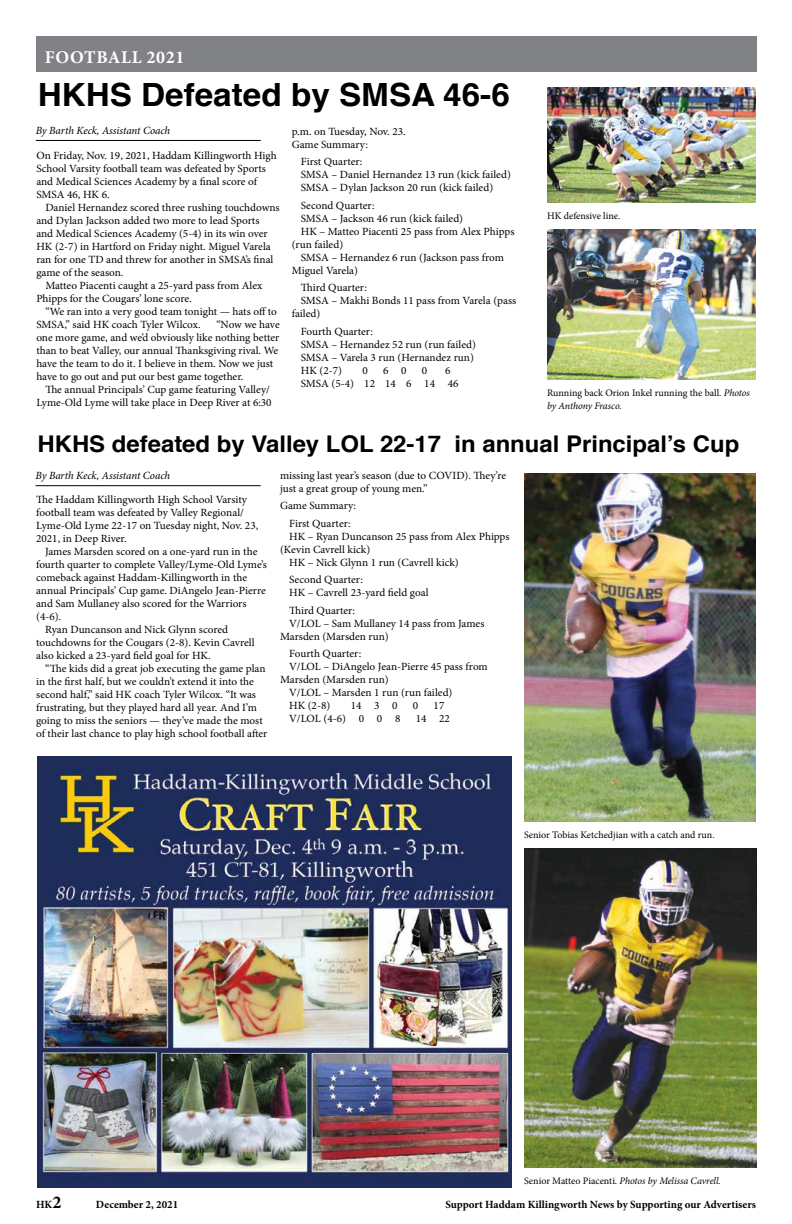
<style>
.page{position:relative;width:792px;height:1224px;background:#fff}
.page>*{position:absolute;margin:0;border:0;box-sizing:border-box;transform-origin:0 0}
.t1{font:700 32px "Helvetica";color:#000;scale:1.04 1}
.t2{font:700 23px "Helvetica";color:#000;scale:1.04 1}
.t3{font:700 18px "Minion Pro";letter-spacing:.035em;color:#fff}
.t4{font:11px/13px "Minion Pro";color:#000}
.t5{font:700 11px "Minion Pro";color:#000}
.t6{font:italic 11px "Minion Pro";letter-spacing:-.01em;color:#000}
.t7{font:10px/13px "Minion Pro";color:#000}
.t8{font:italic 10px "Minion Pro";letter-spacing:-.01em;color:#000}
.s1{font-style:italic}
.s2{font-style:normal}
.s3{font-size:18px}
</style>
<div class="page">
<div style="left:36px;top:36px;width:720px;height:36px;background:#808285"></div>
<img style="left:37px;top:756px;width:475px;height:432px">
<img style="left:547px;top:88px;width:209px;height:115px">
<img style="left:547px;top:229px;width:209px;height:150px">
<hr style="left:36px;top:140px;width:225px;height:1px;background:#000">
<hr style="left:36px;top:485px;width:225px;height:1px;background:#000">
<img style="left:524px;top:473px;width:232px;height:349px">
<img style="left:524px;top:848px;width:232px;height:320px">
<h3 class="t3" style="left:45px;top:44px;width:141px">FOOTBALL 2021</h3>
<h1 class="t1" style="left:38px;top:69px;width:456px">HKHS Defeated by SMSA 46-6</h1>
<p class="t6" style="left:36px;top:122px;width:136px">By Barth Keck, Assistant Coach</p>
<p class="t4" style="left:36px;top:149px;width:242px">On Friday, Nov. 19, 2021, Haddam Killingworth High School Varsity football team was defeated by Sports and Medical Sciences Academy by a final score of SMSA 46, HK 6.</p>
<p class="t4" style="left:45px;top:201px;width:236px">Daniel Hernandez scored three rushing touchdowns</p>
<p class="t4" style="left:36px;top:214px;width:225px">and Dylan Jackson added two more to lead Sports</p>
<p class="t4" style="left:36px;top:227px;width:233px">and Medical Sciences Academy (5-4) in its win over</p>
<p class="t4" style="left:36px;top:240px;width:236px">HK (2-7) in Hartford on Friday night. Miguel Varela</p>
<p class="t4" style="left:36px;top:253px;width:239px">ran for one TD and threw for another in SMSA’s final</p>
<p class="t4" style="left:36px;top:266px;width:89px">game of the season.</p>
<p class="t4" style="left:45px;top:279px;width:219px">Matteo Piacenti caught a 25-yard pass from Alex</p>
<p class="t4" style="left:36px;top:292px;width:157px">Phipps for the Cougars’ lone score.</p>
<p class="t4" style="left:45px;top:305px;width:233px">“We ran into a very good team tonight — hats off to</p>
<p class="t4" style="left:36px;top:318px;width:166px">SMSA,” said HK coach Tyler Wilcox.</p>
<p class="t4" style="left:36px;top:318px;width:245px;text-indent:180px">“Now we have one more game, and we’d obviously like nothing better than to beat Valley, our annual Thanksgiving rival. We have the team to do it. I believe in them. Now we just have to go out and put our best game together.</p>
<p class="t4" style="left:36px;top:383px;width:237px;text-align:right">The annual Principals’ Cup game featuring Valley/<br>Lyme-Old Lyme will take place in Deep River at 6:30</p>
<p class="t4" style="left:292px;top:125px;width:115px">p.m. on Tuesday, Nov. 23.<br>Game Summary:</p>
<p class="t4" style="left:301px;top:155px;width:212px">First Quarter:<br>SMSA – Daniel Hernandez 13 run (kick failed)<br>SMSA – Dylan Jackson 20 run (kick failed)</p>
<p class="t4" style="left:301px;top:199px;width:75px">Second Quarter:</p>
<p class="t4" style="left:301px;top:212px;width:164px">SMSA – Jackson 46 run (kick failed)</p>
<p class="t4" style="left:301px;top:225px;width:215px">HK – Matteo Piacenti 25 pass from Alex Phipps</p>
<p class="t4" style="left:292px;top:238px;width:53px">(run failed)</p>
<p class="t4" style="left:301px;top:251px;width:205px">SMSA – Hernandez 6 run (Jackson pass from</p>
<p class="t4" style="left:292px;top:264px;width:68px">Miguel Varela)</p>
<p class="t4" style="left:301px;top:281px;width:68px">Third Quarter:</p>
<p class="t4" style="left:301px;top:294px;width:217px">SMSA – Makhi Bonds 11 pass from Varela (pass</p>
<p class="t4" style="left:292px;top:307px;width:30px">failed)</p>
<p class="t4" style="left:301px;top:325px;width:177px">Fourth Quarter:<br>SMSA – Hernandez 52 run (run failed)<br>SMSA – Varela 3 run (Hernandez run)<br>HK (2-7)</p>
<p class="t4" style="left:301px;top:364px;width:159px;text-indent:144px">6<br>SMSA (5-4) 12 14 6 14 46</p>
<p class="t4" style="left:362px;top:364px;width:7px">0</p>
<p class="t4" style="left:383px;top:364px;width:25px">6 0</p>
<p class="t4" style="left:422px;top:364px;width:7px">0</p>
<p class="t7" style="left:547px;top:209px;width:75px">HK defensive line.</p>
<p class="t7" style="left:547px;top:386px;width:204px">Running back Orion Inkel running the ball. <span class="s1">Photos by Anthony Frasco.</span></p>
<h2 class="t2" style="left:37px;top:426px;width:676px">HKHS defeated by Valley LOL 22-17 in annual Principal’s Cup</h2>
<p class="t6" style="left:36px;top:468px;width:136px">By Barth Keck, Assistant Coach</p>
<p class="t4" style="left:280px;top:469px;width:228px">missing last year’s season (due to COVID). They’re just a great group of young men.”</p>
<p class="t4" style="left:280px;top:497px;width:78px;line-height:17.5px;text-align:center">Game Summary:<br>First Quarter:</p>
<p class="t4" style="left:289px;top:530px;width:222px">HK – Ryan Duncanson 25 pass from Alex Phipps</p>
<p class="t4" style="left:280px;top:543px;width:92px">(Kevin Cavrell kick)</p>
<p class="t4" style="left:289px;top:556px;width:171px">HK – Nick Glynn 1 run (Cavrell kick)</p>
<p class="t4" style="left:289px;top:573px;width:141px">Second Quarter:<br>HK – Cavrell 23-yard field goal</p>
<p class="t4" style="left:289px;top:604px;width:68px">Third Quarter:</p>
<p class="t4" style="left:289px;top:617px;width:197px">V/LOL – Sam Mullaney 14 pass from James</p>
<p class="t4" style="left:280px;top:630px;width:110px">Marsden (Marsden run)</p>
<p class="t4" style="left:289px;top:647px;width:74px">Fourth Quarter:</p>
<p class="t4" style="left:289px;top:660px;width:200px">V/LOL – DiAngelo Jean-Pierre 45 pass from</p>
<p class="t4" style="left:280px;top:673px;width:110px">Marsden (Marsden run)</p>
<p class="t4" style="left:289px;top:686px;width:165px">V/LOL – Marsden 1 run (run failed)</p>
<p class="t4" style="left:289px;top:699px;width:43px">HK (2-8)</p>
<p class="t4" style="left:351px;top:699px;width:49px">14 3 0</p>
<p class="t4" style="left:413px;top:699px;width:7px">0</p>
<p class="t4" style="left:434px;top:699px;width:12px">17</p>
<p class="t4" style="left:289px;top:712px;width:113px">V/LOL (4-6) 0 0 8</p>
<p class="t4" style="left:416px;top:712px;width:36px">14 22</p>
<p class="t4" style="left:36px;top:493px;width:224px">The Haddam Killingworth High School Varsity football team was defeated by Valley Regional/ Lyme-Old Lyme 22-17 on Tuesday night, Nov. 23, 2021, in Deep River.</p>
<p class="t4" style="left:45px;top:545px;width:214px">James Marsden scored on a one-yard run in the</p>
<p class="t4" style="left:36px;top:558px;width:232px">fourth quarter to complete Valley/Lyme-Old Lyme’s</p>
<p class="t4" style="left:36px;top:571px;width:213px">comeback against Haddam-Killingworth in the</p>
<p class="t4" style="left:36px;top:584px;width:231px">annual Principals’ Cup game. DiAngelo Jean-Pierre</p>
<p class="t4" style="left:36px;top:597px;width:212px">and Sam Mullaney also scored for the Warriors</p>
<p class="t4" style="left:36px;top:610px;width:27px">(4-6).</p>
<p class="t4" style="left:45px;top:623px;width:185px">Ryan Duncanson and Nick Glynn scored</p>
<p class="t4" style="left:36px;top:636px;width:220px">touchdowns for the Cougars (2-8). Kevin Cavrell</p>
<p class="t4" style="left:36px;top:649px;width:176px">also kicked a 23-yard field goal for HK.</p>
<p class="t4" style="left:45px;top:662px;width:222px">“The kids did a great job executing the game plan</p>
<p class="t4" style="left:36px;top:675px;width:219px">in the first half, but we couldn’t extend it into the</p>
<p class="t4" style="left:36px;top:688px;width:221px">second half,” said HK coach Tyler Wilcox. “It was</p>
<p class="t4" style="left:36px;top:701px;width:222px">frustrating, but they played hard all year. And I’m</p>
<p class="t4" style="left:36px;top:714px;width:228px">going to miss the seniors — they’ve made the most</p>
<p class="t4" style="left:36px;top:727px;width:233px">of their last chance to play high school football after</p>
<p class="t7" style="left:524px;top:829px;width:192px">Senior Tobias Ketchedjian with a catch and run.</p>
<p class="t8" style="left:524px;top:1174px;width:198px"><span class="s2">Senior Matteo Piacenti.</span> Photos by Melissa Cavrell.</p>
<p class="t5" style="left:36px;top:1197px;width:27px">HK<span class="s3">2</span></p>
<p class="t5" style="left:96px;top:1197px;width:84px">December 2, 2021</p>
<p class="t5" style="left:445px;top:1197px;width:312px">Support Haddam Killingworth News by Supporting our Advertisers</p>
</div>
